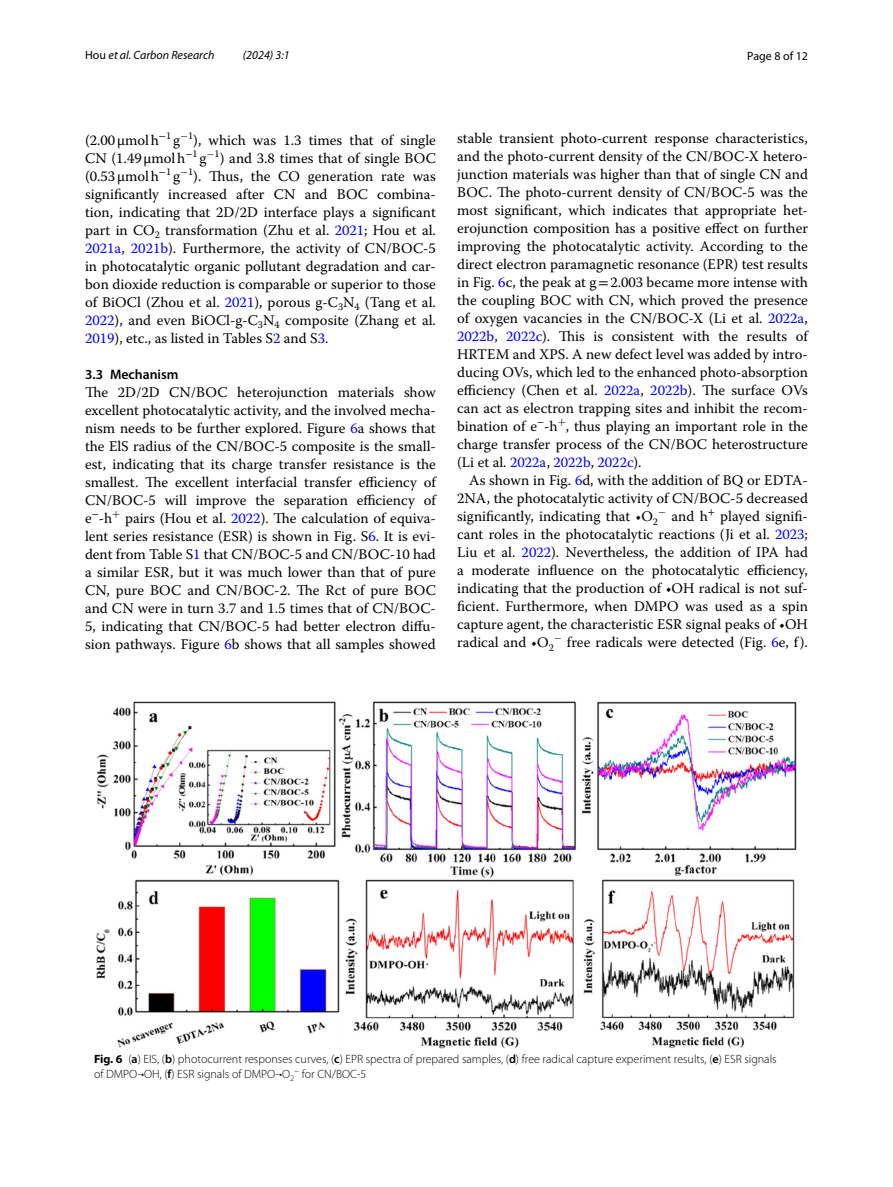
<style>
.page{position:relative;width:893px;height:1187px;background:#fff}
.page>*{position:absolute;margin:0;border:0;box-sizing:border-box;transform-origin:0 0}
.t1{font:14.7px/18px "Warnock Pro";color:#000;text-align:justify}
.t2{font:600 13.8px "Myriad Pro";color:#000}
.t3{font:300 12px/15px "Myriad Pro";color:#000}
.t4{font:italic 12px "Myriad Pro";color:#000}
.t5{font:12px "Myriad Pro";color:#000}
.s1{font-style:normal}
.s2{color:#00f}
.s3{font-family:"STIX"}
.s4{font-weight:700}
.s5{font-weight:600}
</style>
<div class="page">
<img style="left:96px;top:701px;width:701px;height:347px">
<p class="t4" style="left:85px;top:48px;width:131px"><span class="s1">Hou</span> et al. Carbon Research</p>
<p class="t4" style="left:243px;top:48px;width:48px">(2024) 3:1</p>
<p class="t5" style="left:747px;top:48px;width:62px">Page 8 of 12</p>
<p class="t1" style="left:85px;top:131px;width:352px">(2.00μmol -h<sup>−</sup><sup>1</sup> -g<sup>−</sup><sup>1</sup>), which was 1.3 times that of single CN (1.49μmol -h<sup>−</sup><sup>1</sup> -g<sup>−</sup><sup>1</sup>) and 3.8 times that of single BOC (0.53μmol -h<sup>−</sup><sup>1</sup> -g<sup>−</sup><sup>1</sup>). Thus, the CO generation rate was significantly increased after CN and BOC combina&shy;tion, indicating that 2D/2D interface plays a significant part in CO<sub>2</sub> transformation (Zhu et al. <span class="s2">2021</span>; Hou et al.<br><span class="s2">2021a</span>, <span class="s2">2021b</span>). Furthermore, the activity of CN/BOC-5 in photocatalytic organic pollutant degradation and car&shy;bon dioxide reduction is comparable or superior to those of BiOCl (Zhou et al. <span class="s2">2021</span>), porous g-C<sub>3</sub>N<sub>4</sub> (Tang et al.<br><span class="s2">2022</span>), and even BiOCl-g-C<sub>3</sub>N<sub>4</sub> composite (Zhang et al.<br><span class="s2">2019</span>), etc., as listed in Tables S<span class="s2">2</span> and S<span class="s2">3</span>.</p>
<p class="t2" style="left:85px;top:365px;width:95px">3.3 Mechanism</p>
<p class="t1" style="left:85px;top:383px;width:352px">The 2D/2D CN/BOC heterojunction materials show excellent photocatalytic activity, and the involved mecha&shy;nism needs to be further explored. Figure <span class="s2">6</span>a shows that the ElS radius of the CN/BOC-5 composite is the small&shy;est, indicating that its charge transfer resistance is the smallest. The excellent interfacial transfer efficiency of CN/BOC-5 will improve the separation efficiency of e<sup>−</sup>-h<sup>+</sup> pairs (Hou et al. <span class="s2">2022</span>). The calculation of equiva&shy;lent series resistance (ESR) is shown in Fig. S<span class="s2">6</span>. It is evi&shy;dent from Table S<span class="s2">1</span> that CN/BOC-5 and CN/BOC-10 had a similar ESR, but it was much lower than that of pure CN, pure BOC and CN/BOC-2. The Rct of pure BOC and CN were in turn 3.7 and 1.5 times that of CN/BOC-5, indicating that CN/BOC-5 had better electron diffu&shy;sion pathways. Figure <span class="s2">6</span>b shows that all samples showed</p>
<p class="t1" style="left:457px;top:128px;width:352px">stable transient photo-current response characteristics, and the photo-current density of the CN/BOC-X hetero&shy;junction materials was higher than that of single CN and BOC. The photo-current density of CN/BOC-5 was the most significant, which indicates that appropriate het&shy;erojunction composition has a positive effect on further improving the photocatalytic activity. According to the direct electron paramagnetic resonance (EPR) test results in Fig. <span class="s2">6</span>c, the peak at g<span class="s3">=</span>2.003 became more intense with the coupling BOC with CN, which proved the presence of oxygen vacancies in the CN/BOC-X (Li et al. <span class="s2">2022a</span>, <span class="s2">2022b</span>, <span class="s2">2022c</span>). This is consistent with the results of HRTEM and XPS. A new defect level was added by intro&shy;ducing OVs, which led to the enhanced photo-absorption efficiency (Chen et al. <span class="s2">2022a</span>, <span class="s2">2022b</span>). The surface OVs can act as electron trapping sites and inhibit the recom&shy;bination of e<sup>−</sup>-h<sup>+</sup>, thus playing an important role in the charge transfer process of the CN/BOC heterostructure (Li et al. <span class="s2">2022a</span>, <span class="s2">2022b</span>, <span class="s2">2022c</span>).</p>
<p class="t1" style="left:457px;top:470px;width:352px;text-indent:12px">As shown in Fig. <span class="s2">6</span>d, with the addition of BQ or EDTA-2NA, the photocatalytic activity of CN/BOC-5 decreased significantly, indicating that •O<sub>2</sub><sup>−</sup> and h<sup>+</sup> played signifi&shy;cant roles in the photocatalytic reactions (Ji et al. <span class="s2">2023</span>; Liu et al. <span class="s2">2022</span>). Nevertheless, the addition of IPA had a moderate influence on the photocatalytic efficiency, indicating that the production of •OH radical is not suf&shy;ficient. Furthermore, when DMPO was used as a spin capture agent, the characteristic ESR signal peaks of •OH radical and •O<sub>2</sub><sup>−</sup> free radicals were detected (Fig. <span class="s2">6</span>e, f).</p>
<p class="t3" style="left:94px;top:1052px;width:684px"><span class="s4">Fig. 6</span> (<span class="s5">a</span>) EIS, (<span class="s5">b</span>) photocurrent responses curves, (<span class="s5">c</span>) EPR spectra of prepared samples, (<span class="s5">d</span>) free radical capture experiment results, (<span class="s5">e</span>) ESR signals of DMPO-•OH, (<span class="s5">f</span>) ESR signals of DMPO-•O<sub>2</sub><sup>−</sup> for CN/BOC-5</p>
</div>
